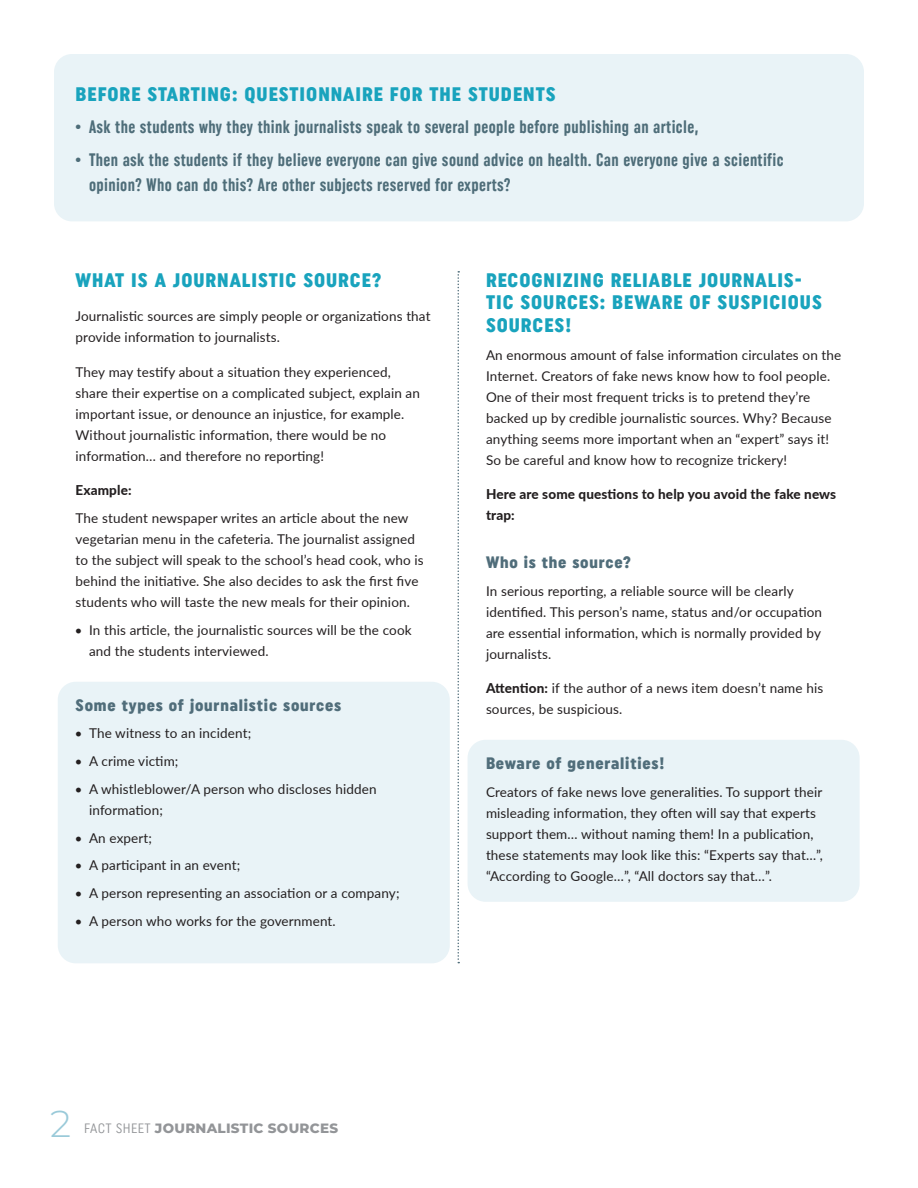
<style>
.page{position:relative;width:918px;height:1188px;background:#fff}
.page>*{position:absolute;margin:0;border:0;box-sizing:border-box;transform-origin:0 0}
.t1{font:300 37.5px "Montserrat";color:#9acad9}
.Titre_3{font:19.5px/22.5px "Uniform Condensed 3";letter-spacing:.05em;color:#19a3bd}
.t2{font:18px/25.5px "Uniform Extra Condensed 3";letter-spacing:.02em;color:#4e6d79}
.Sous-titre_gris{font:16.5px "Uniform Condensed 3";letter-spacing:.05em;color:#506d7a}
.Texte_courant___sans{font:13.5px/21px "Lato";letter-spacing:.01em;color:#231f20}
.Texte-courant___SB{font:13.5px/21px "Lato";letter-spacing:.01em;color:#231f20}
.Sous-titre_2___noir{font:800 13.5px/21px "Lato";letter-spacing:.01em;color:#231f20}
.t3{font:800 13.5px "Montserrat";letter-spacing:.02em;color:#939598}
.s1{font-weight:800}
.s2{font-family:"Uniform Condensed 6";font-weight:400}
</style>
<div class="page">
<div style="left:54px;top:54px;width:810px;height:167px;background:#e9f3f7;border-radius:18px"></div>
<div style="left:58px;top:682px;width:392px;height:281px;background:#e9f3f7;border-radius:18px"></div>
<div style="left:468px;top:740px;width:392px;height:162px;background:#e9f3f7;border-radius:18px"></div>
<svg style="left:458px;top:271px;width:1px;height:692px"></svg>
<p class="Titre_3" style="left:76px;top:83px;width:481px">BEFORE STARTING: QUESTIONNAIRE FOR THE STUDENTS</p>
<p class="t2" style="left:76px;top:114px;width:624px">• Ask the students why they think journalists speak to several people before publishing an article,</p>
<p class="t2" style="left:89px;top:147px;width:696px;text-indent:-14px">• Then ask the students if they believe everyone can give sound advice on health. Can everyone give a scientific opinion? Who can do this? Are other subjects reserved for experts?</p>
<p class="Titre_3" style="left:76px;top:269px;width:307px">WHAT IS A JOURNALISTIC SOURCE?</p>
<p class="Texte-courant___SB" style="left:76px;top:306px;width:357px">Journalistic sources are simply people or organizations that provide information to journalists.</p>
<p class="Texte-courant___SB" style="left:76px;top:361px;width:346px">They may testify about a situation they experienced, share their expertise on a complicated subject, explain an important issue, or denounce an injustice, for example.<br>Without journalistic information, there would be no information… and therefore no reporting!</p>
<p class="Sous-titre_2___noir" style="left:76px;top:479px;width:58px">Example:</p>
<p class="Texte_courant___sans" style="left:76px;top:507px;width:350px">The student newspaper writes an article about the new vegetarian menu in the cafeteria. The journalist assigned to the subject will speak to the school’s head cook, who is behind the initiative. She also decides to ask the first five students who will taste the new meals for their opinion.</p>
<p class="Texte_courant___sans" style="left:89px;top:619px;width:324px;text-indent:-14px">• In this article, the journalistic sources will be the cook and the students interviewed.</p>
<p class="Sous-titre_gris" style="left:76px;top:695px;width:267px">Some types of journalistic sources</p>
<p class="Texte_courant___sans" style="left:76px;top:723px;width:177px">• The witness to an incident;</p>
<p class="Texte_courant___sans" style="left:76px;top:750px;width:104px">• A crime victim;</p>
<p class="Texte_courant___sans" style="left:89px;top:778px;width:289px;text-indent:-14px">• A whistleblower/A person who discloses hidden information;</p>
<p class="Texte_courant___sans" style="left:76px;top:827px;width:78px">• An expert;</p>
<p class="Texte_courant___sans" style="left:76px;top:855px;width:166px">• A participant in an event;</p>
<p class="Texte_courant___sans" style="left:76px;top:882px;width:325px">• A person representing an association or a company;</p>
<p class="Texte_courant___sans" style="left:76px;top:910px;width:262px">• A person who works for the government.</p>
<p class="Titre_3" style="left:486px;top:269px;width:337px">RECOGNIZING RELIABLE JOURNALIS-<br>TIC SOURCES: BEWARE OF SUSPICIOUS<br>SOURCES!</p>
<p class="Texte_courant___sans" style="left:486px;top:344px;width:357px">An enormous amount of false information circulates on the Internet. Creators of fake news know how to fool people.<br>One of their most frequent tricks is to pretend they’re backed up by credible journalistic sources. Why? Because anything seems more important when an “expert” says it!<br>So be careful and know how to recognize trickery!</p>
<p class="Sous-titre_2___noir" style="left:486px;top:483px;width:352px">Here are some questions to help you avoid the fake news trap:</p>
<p class="Sous-titre_gris" style="left:486px;top:553px;width:147px">Who is the source?</p>
<p class="Texte_courant___sans" style="left:486px;top:580px;width:338px">In serious reporting, a reliable source will be clearly identified. This person’s name, status and/or occupation are essential information, which is normally provided by journalists.</p>
<p class="Texte-courant___SB" style="left:486px;top:678px;width:339px"><span class="s1">Attention:</span> if the author of a news item doesn’t name his sources, be suspicious.</p>
<p class="Sous-titre_gris" style="left:486px;top:754px;width:180px">Beware of generalities!</p>
<p class="Texte_courant___sans" style="left:486px;top:781px;width:338px">Creators of fake news love generalities. To support their misleading information, they often will say that experts support them… without naming them! In a publication, these statements may look like this: “Experts say that…”, “According to Google…”, “All doctors say that…”.</p>
<p class="t1" style="left:50px;top:1098px;width:23px">2</p>
<p class="t3" style="left:84px;top:1118px;width:255px"><span class="s2">FACT SHEET</span> JOURNALISTIC SOURCES</p>
</div>
